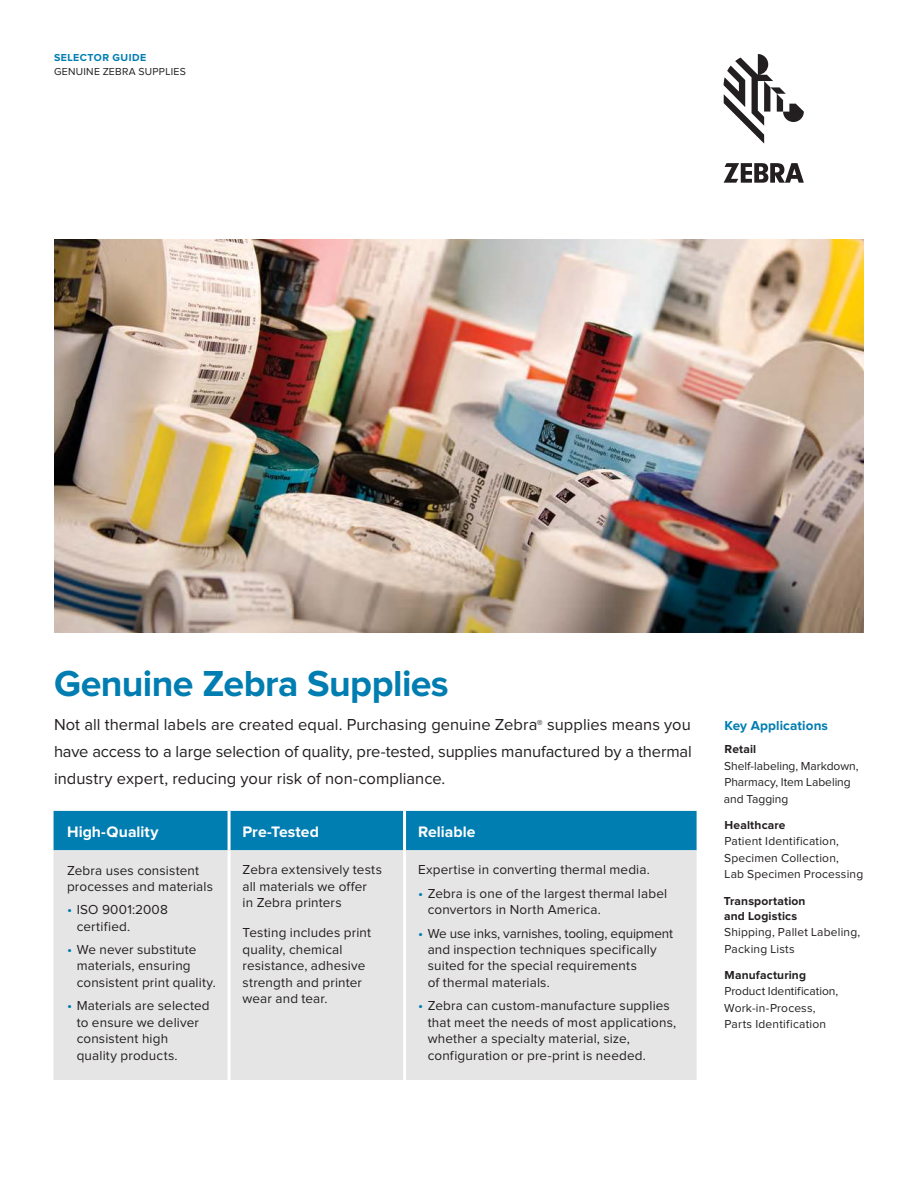
<style>
.page{position:relative;width:918px;height:1188px;background:#fff}
.page>*{position:absolute;margin:0;border:0;box-sizing:border-box;transform-origin:0 0}
.t1{font:700 37.5px "Proxima Nova";letter-spacing:-.015em;color:#007db1}
.t2{font:16.5px/27px "Proxima Nova";color:#231f20;text-align:justify}
.t3{font:700 15.75px "Proxima Nova";color:#fff}
.t4{font:13.5px/16.5px "Proxima Nova";letter-spacing:.01em;color:#231f20}
.t5{font:700 13.5px "Proxima Nova";letter-spacing:.01em;color:#007db1}
.t6{font:12px/16.5px "Proxima Nova";letter-spacing:.015em;color:#231f20}
.t7{font:700 12px/15px "Proxima Nova";letter-spacing:.01em;color:#231f20}
.t8{font:12px/16.5px "Proxima Nova";letter-spacing:-.005em;color:#231f20}
.t9{font:10.5px "Proxima Nova";letter-spacing:.03em;color:#231f20}
.t10{font:700 10.5px "Proxima Nova";letter-spacing:.045em;color:#007db1}
.s1{font-size:12px}
.s2{font-size:14.25px;color:#007db1}
</style>
<div class="page">
<img style="left:54px;top:240px;width:810px;height:392px">
<div style="left:54px;top:811px;width:643px;height:39px;background:#007db1"></div>
<div style="left:54px;top:850px;width:643px;height:230px;background:#e6e5e6"></div>
<hr style="left:228px;top:811px;width:3px;height:39px;background:#fff">
<hr style="left:403px;top:811px;width:3px;height:39px;background:#fff">
<hr style="left:228px;top:850px;width:3px;height:230px;background:#fff">
<hr style="left:403px;top:850px;width:3px;height:230px;background:#fff">
<svg style="left:724px;top:54px;width:80px;height:90px"></svg>
<svg style="left:724px;top:163px;width:80px;height:19px"></svg>
<p class="t10" style="left:54px;top:53px;width:94px">SELECTOR GUIDE</p>
<p class="t9" style="left:54px;top:67px;width:133px">GENUINE ZEBRA SUPPLIES</p>
<h1 class="t1" style="left:54px;top:668px;width:396px">Genuine Zebra Supplies</h1>
<p class="t2" style="left:54px;top:712px;width:639px">Not all thermal labels are created equal. Purchasing genuine Zebra<span class="s1">®</span> supplies means you have access to a large selection of quality, pre-tested, supplies manufactured by a thermal industry expert, reducing your risk of non-compliance.</p>
<p class="t5" style="left:725px;top:720px;width:105px">Key Applications</p>
<p class="t7" style="left:725px;top:742px;width:33px">Retail</p>
<p class="t8" style="left:724px;top:758px;width:136px">Shelf-labeling, Markdown,<br>Pharmacy, Item Labeling and Tagging</p>
<p class="t7" style="left:725px;top:818px;width:63px">Healthcare</p>
<p class="t6" style="left:724px;top:834px;width:141px">Patient Identification,<br>Specimen Collection,<br>Lab Specimen Processing</p>
<p class="t7" style="left:724px;top:894px;width:83px">Transportation and Logistics</p>
<p class="t6" style="left:724px;top:925px;width:138px">Shipping, Pallet Labeling,<br>Packing Lists</p>
<p class="t7" style="left:725px;top:968px;width:83px">Manufacturing</p>
<p class="t6" style="left:724px;top:984px;width:116px">Product Identification,<br>Work-in-Process,<br>Parts Identification</p>
<p class="t3" style="left:67px;top:825px;width:93px">High-Quality</p>
<p class="t3" style="left:243px;top:825px;width:78px">Pre-Tested</p>
<p class="t3" style="left:418px;top:825px;width:59px">Reliable</p>
<p class="t4" style="left:67px;top:863px;width:147px">Zebra uses consistent processes and materials</p>
<p class="t4" style="left:77px;top:902px;width:93px;text-indent:-10px"><span class="s2">•</span> ISO 9001:2008 certified.</p>
<p class="t4" style="left:77px;top:942px;width:141px;text-indent:-10px"><span class="s2">•</span> We never substitute materials, ensuring consistent print quality.</p>
<p class="t4" style="left:77px;top:998px;width:134px;text-indent:-10px"><span class="s2">•</span> Materials are selected to ensure we deliver consistent high quality products.</p>
<p class="t4" style="left:418px;top:862px;width:233px">Expertise in converting thermal media.</p>
<p class="t4" style="left:428px;top:886px;width:241px;text-indent:-10px"><span class="s2">•</span> Zebra is one of the largest thermal label convertors in North America.</p>
<p class="t4" style="left:428px;top:926px;width:247px;text-indent:-10px"><span class="s2">•</span> We use inks, varnishes, tooling, equipment and inspection techniques specifically suited for the special requirements<br>of thermal materials.</p>
<p class="t4" style="left:428px;top:998px;width:250px;text-indent:-10px"><span class="s2">•</span> Zebra can custom-manufacture supplies that meet the needs of most applications, whether a specialty material, size, configuration or pre-print is needed.</p>
<p class="t4" style="left:243px;top:863px;width:141px">Zebra extensively tests all materials we offer<br>in Zebra printers</p>
<p class="t4" style="left:243px;top:926px;width:130px">Testing includes print quality, chemical resistance, adhesive strength and printer wear and tear.</p>
</div>
